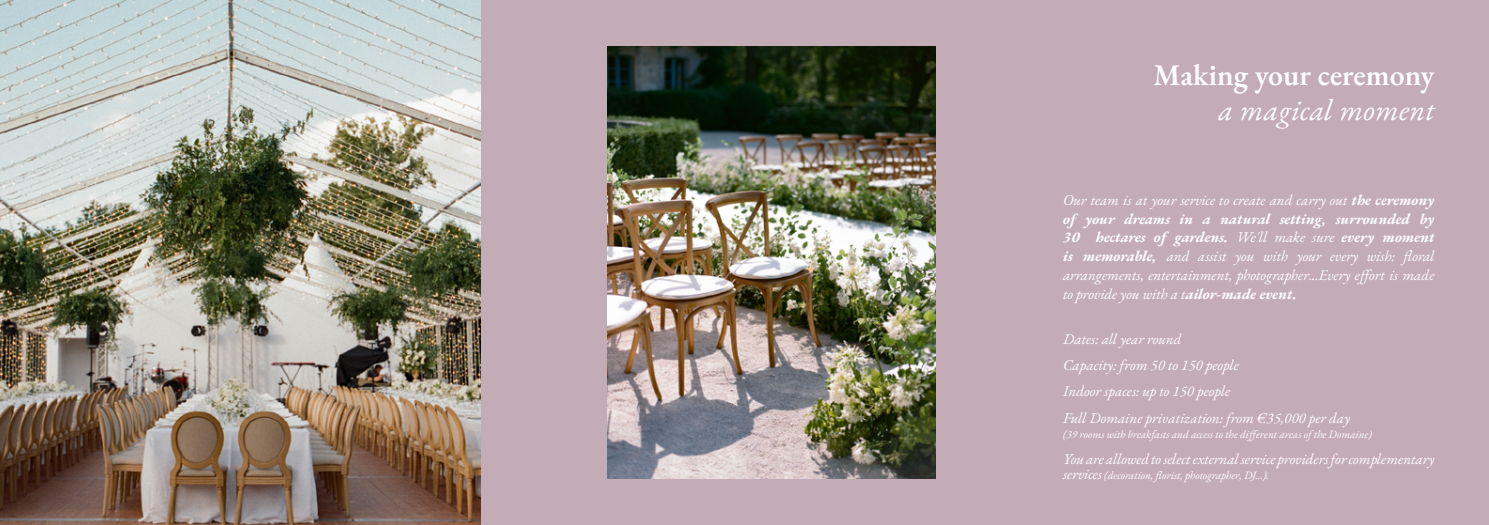
<style>
.page{position:relative;width:1489px;height:525px;background:#fff}
.page>*{position:absolute;margin:0;border:0;box-sizing:border-box;transform-origin:0 0}
.t1{font:600 30px "EB Garamond";color:#fff}
.t2{font:italic 30px "EB Garamond";letter-spacing:.01em;color:#fff}
.t3{font:italic 15px/18.8px "EB Garamond";color:#fff;text-align:justify}
.t4{font:italic 11.25px "EB Garamond";color:#fff}
.s1{font-weight:700}
.s2{font-size:15px}
</style>
<div class="page">
<div style="left:480px;top:0;width:1008px;height:524px;background:#c4acb7"></div>
<img style="left:0;top:0;width:480px;height:524px">
<img style="left:607px;top:46px;width:328px;height:432px">
<h1 class="t1" style="left:1153px;top:56px;width:282px">Making your ceremony</h1>
<h1 class="t2" style="left:1218px;top:91px;width:217px">a magical moment</h1>
<p class="t3" style="left:1063px;top:190px;width:373px">Our team is at your service to create and carry out <span class="s1">the ceremony of your dreams in a natural setting, surrounded by 30 hectares of gardens.</span> We'll make sure <span class="s1">every moment is memorable,</span> and assist you with your every wish: floral arrangements, entertainment, photographer...Every effort is made to provide you with a t<span class="s1">ailor-made event.</span></p>
<p class="t3" style="left:1063px;top:325px;width:288px;line-height:26.2px;text-align:left">Dates: all year round<br>Capacity: from 50 to 150 people<br>Indoor spaces: up to 150 people<br>Full Domaine privatization: from €35,000 per day</p>
<p class="t4" style="left:1063px;top:426px;width:310px">(39 rooms with breakfasts and access to the different areas of the Domaine)</p>
<p class="t3" style="left:1063px;top:449px;width:373px">You are allowed to select external service providers for complementary</p>
<p class="t4" style="left:1063px;top:467px;width:207px"><span class="s2">services</span> (decoration, florist, photographer, DJ...).</p>
</div>
